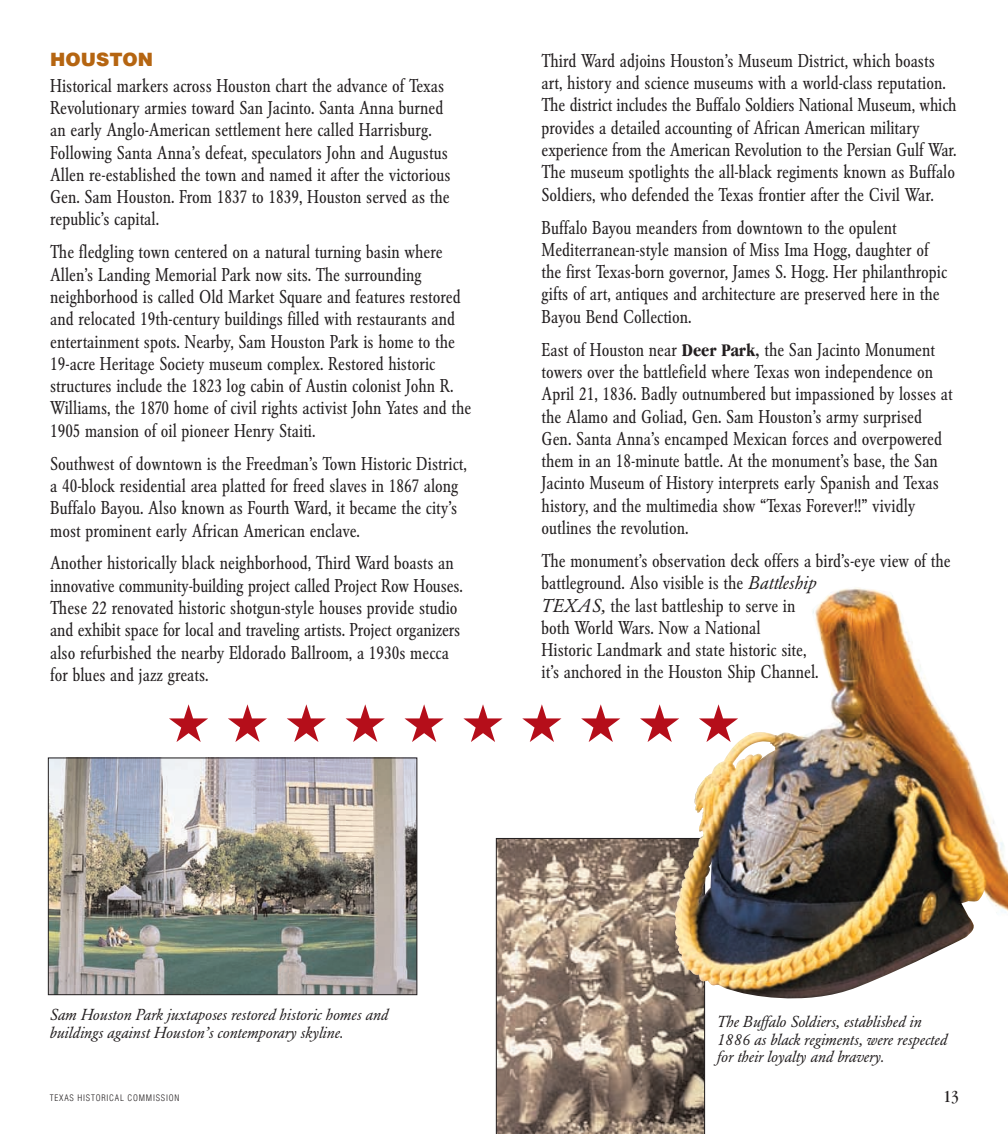
<style>
.page{position:relative;width:1008px;height:1134px;background:#fff}
.page>*{position:absolute;margin:0;border:0;box-sizing:border-box;transform-origin:0 0}
.t1{font:52.5px "Zapf Dingbats";color:#b50e1a}
.t2{font:condensed 18.38px/22.4px "Garamond BE";color:#231f20}
.t3{font:900 18.38px "Helvetica";color:#b56511}
.t4{font:condensed 17.5px "Garamond";color:#231f20}
.t5{font:italic 15.75px/17.5px "Garamond BE";color:#231f20}
.t6{font:300 condensed 8.75px "Helvetica";letter-spacing:.09em;color:#231f20}
.s1{font-family:"Garamond";font-weight:700}
.s2{font-style:italic;font-stretch:normal}
.s3{font-style:normal;font-stretch:condensed}
</style>
<div class="page">
<img style="left:50px;top:760px;width:365px;height:233px">
<div style="left:48px;top:758px;width:369px;height:237px;border:1px solid #231f20"></div>
<svg style="left:496px;top:838px;width:209px;height:295px;background:#9c8a7b"></svg>
<img style="left:675px;top:587px;width:333px;height:412px">
<p class="t3" style="left:50px;top:53px;width:105px">HOUSTON</p>
<p class="t2" style="left:50px;top:76px;width:402px">Historical markers across Houston chart the advance of Texas Revolutionary armies toward San Jacinto. Santa Anna burned an early Anglo-American settlement here called Harrisburg.<br>Following Santa Anna’s defeat, speculators John and Augustus Allen re-established the town and named it after the victorious Gen. Sam Houston. From 1837 to 1839, Houston served as the republic’s capital.</p>
<p class="t2" style="left:50px;top:242px;width:423px">The fledgling town centered on a natural turning basin where Allen’s Landing Memorial Park now sits. The surrounding neighborhood is called Old Market Square and features restored and relocated 19th-century buildings filled with restaurants and entertainment spots. Nearby, Sam Houston Park is home to the 19-acre Heritage Society museum complex. Restored historic structures include the 1823 log cabin of Austin colonist John R.<br>Williams, the 1870 home of civil rights activist John Yates and the 1905 mansion of oil pioneer Henry Staiti.</p>
<p class="t2" style="left:50px;top:454px;width:418px">Southwest of downtown is the Freedman’s Town Historic District, a 40-block residential area platted for freed slaves in 1867 along Buffalo Bayou. Also known as Fourth Ward, it became the city’s most prominent early African American enclave.</p>
<p class="t2" style="left:50px;top:553px;width:414px">Another historically black neighborhood, Third Ward boasts an innovative community-building project called Project Row Houses.<br>These 22 renovated historic shotgun-style houses provide studio and exhibit space for local and traveling artists. Project organizers also refurbished the nearby Eldorado Ballroom, a 1930s mecca for blues and jazz greats.</p>
<h1 class="t1" style="left:167px;top:698px;width:574px">★ ★ ★ ★ ★ ★ ★ ★ ★ ★</h1>
<p class="t2" style="left:542px;top:51px;width:417px">Third Ward adjoins Houston’s Museum District, which boasts art, history and science museums with a world-class reputation.<br>The district includes the Buffalo Soldiers National Museum, which provides a detailed accounting of African American military experience from the American Revolution to the Persian Gulf War.<br>The museum spotlights the all-black regiments known as Buffalo Soldiers, who defended the Texas frontier after the Civil War.</p>
<p class="t2" style="left:542px;top:217px;width:407px">Buffalo Bayou meanders from downtown to the opulent Mediterranean-style mansion of Miss Ima Hogg, daughter of the first Texas-born governor, James S. Hogg. Her philanthropic gifts of art, antiques and architecture are preserved here in the Bayou Bend Collection.</p>
<p class="t2" style="left:542px;top:340px;width:412px">East of Houston near <span class="s1">Deer Park,</span> the San Jacinto Monument towers over the battlefield where Texas won independence on April 21, 1836. Badly outnumbered but impassioned by losses at the Alamo and Goliad, Gen. Sam Houston’s army surprised Gen. Santa Anna’s encamped Mexican forces and overpowered them in an 18-minute battle. At the monument’s base, the San Jacinto Museum of History interprets early Spanish and Texas history, and the multimedia show “Texas Forever!!” vividly outlines the revolution.</p>
<p class="t2" style="left:542px;top:551px;width:411px">The monument’s observation deck offers a bird’s-eye view of the battleground. Also visible is the <span class="s2">Battleship<br>TEXAS,</span> the last battleship to serve in<br>both World Wars. Now a National<br>Historic Landmark and state historic site,<br>it’s anchored in the Houston Ship Channel.</p>
<p class="t5" style="left:50px;top:1007px;width:340px">Sam Houston Park juxtaposes restored historic homes and buildings against Houston’s contemporary skyline<span class="s3">.</span></p>
<p class="t6" style="left:50px;top:1095px;width:131px">TEXAS HISTORICAL COMMISSION</p>
<p class="t5" style="left:717px;top:1014px;width:232px">The Buffalo Soldiers, established in<br>1886 as black regiments, were respected for their loyalty and bravery.</p>
<p class="t4" style="left:943px;top:1089px;width:17px">13</p>
</div>
